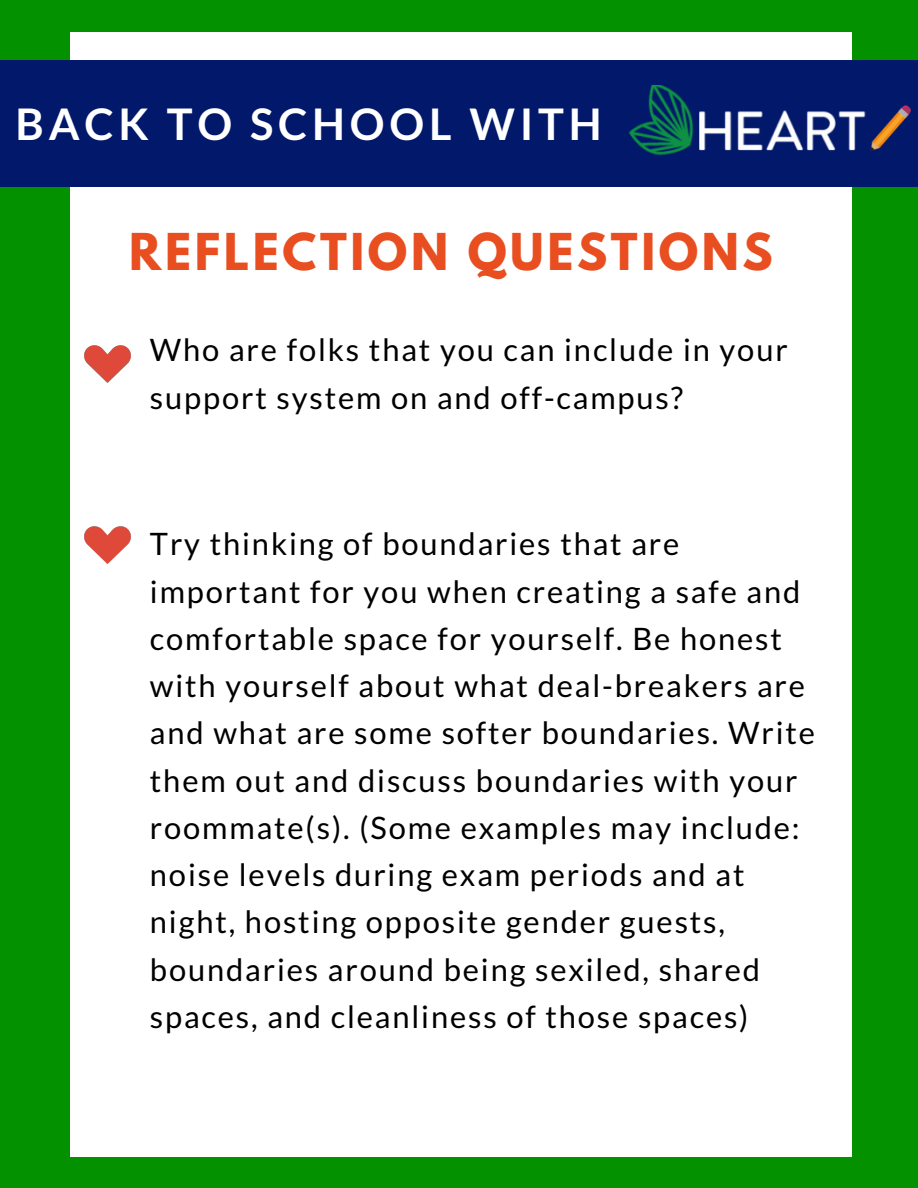
<style>
.page{position:relative;width:918px;height:1188px;background:#039100}
.page>*{position:absolute;margin:0;border:0;box-sizing:border-box;transform-origin:0 0}
.t1{font:700 45px "League Spartan";letter-spacing:.08em;color:#e84e1f}
.t2{font:700 43.5px "Lato";letter-spacing:.11em;color:#fff}
.t3{font:30.9px/47.2px "Lato";letter-spacing:.06em;color:#000}
</style>
<div class="page">
<div style="left:71px;top:32px;width:780px;height:1125px;background:#fff"></div>
<div style="left:0;top:60px;width:918px;height:126px;background:#02186b"></div>
<img style="left:611px;top:85px;width:307px;height:115px">
<img style="left:85px;top:345px;width:46px;height:38px">
<img style="left:85px;top:526px;width:46px;height:38px">
<p class="t2" style="left:16px;top:98px;width:588px">BACK TO SCHOOL WITH</p>
<p class="t1" style="left:129px;top:229px;width:645px">REFLECTION QUESTIONS</p>
<p class="t3" style="left:150px;top:326px;width:639px">Who are folks that you can include in your support system on and off-campus?</p>
<p class="t3" style="left:150px;top:520px;width:667px">Try thinking of boundaries that are important for you when creating a safe and comfortable space for yourself. Be honest with yourself about what deal-breakers are and what are some softer boundaries. Write them out and discuss boundaries with your roommate(s). (Some examples may include: noise levels during exam periods and at night, hosting opposite gender guests, boundaries around being sexiled, shared spaces, and cleanliness of those spaces)</p>
</div>
